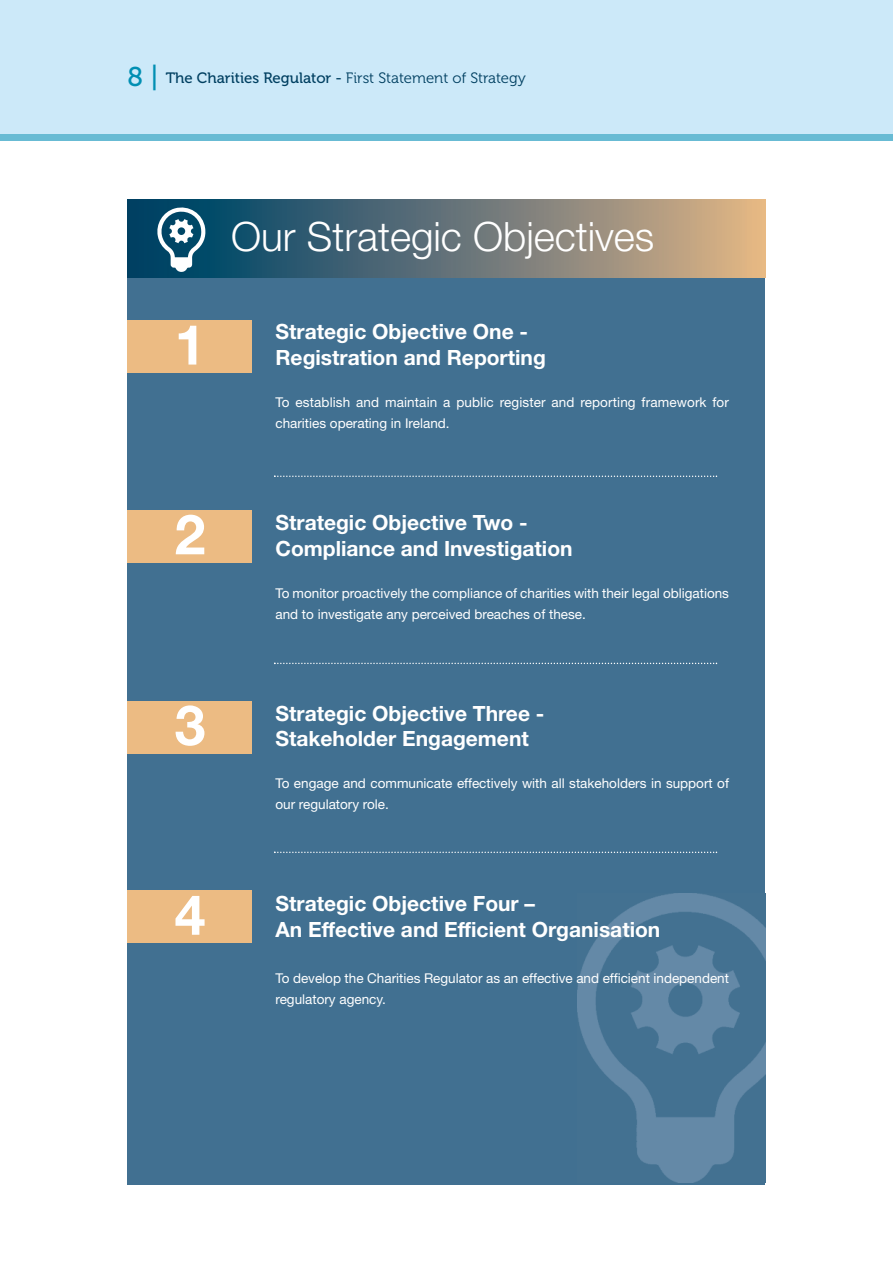
<style>
.page{position:relative;width:893px;height:1263px;background:#fff}
.page>*{position:absolute;margin:0;border:0;box-sizing:border-box;transform-origin:0 0}
.t1{font:700 55.5px "Helvetica Neue";color:#fff}
.t2{font:300 40.5px "Helvetica Neue";color:#fff}
.t3{font:700 21px/25.5px "Helvetica Neue";color:#fff}
.t4{font:15px "Museo 300";color:#003f61}
.t5{font:13.5px/21px "Helvetica Neue";color:#fff}
.s1{font-family:"Museo 500";font-size:27px;color:#008fb3}
.s2{font-family:"Museo 500"}
</style>
<div class="page">
<div style="left:0;top:0;width:893px;height:140px;background:#cce9f9"></div>
<div style="left:0;top:134px;width:893px;height:6px;background:#68bbd4"></div>
<div style="left:128px;top:200px;width:637px;height:78px;background:linear-gradient(to right,#003966,#deb188)"></div>
<div style="left:128px;top:278px;width:637px;height:907px;background:#417091"></div>
<img style="left:578px;top:894px;width:187px;height:289px">
<div style="left:128px;top:321px;width:124px;height:52px;background:#ecbb83"></div>
<svg style="left:157px;top:207px;width:48px;height:65px"></svg>
<div style="left:128px;top:510px;width:124px;height:53px;background:#ecbb83"></div>
<div style="left:128px;top:701px;width:124px;height:52px;background:#ecbb83"></div>
<div style="left:128px;top:891px;width:124px;height:52px;background:#ecbb83"></div>
<svg style="left:274px;top:475px;width:443px;height:2px"></svg>
<svg style="left:274px;top:663px;width:443px;height:1px"></svg>
<svg style="left:274px;top:851px;width:443px;height:2px"></svg>
<p class="t4" style="left:128px;top:72px;width:400px"><span class="s1">8 |</span> <span class="s2">The Charities Regulator -</span> First Statement of Strategy</p>
<h1 class="t1" style="left:175px;top:325px;width:32px">1</h1>
<h2 class="t2" style="left:231px;top:222px;width:425px">Our Strategic Objectives</h2>
<h3 class="t3" style="left:275px;top:321px;width:272px">Strategic Objective One -<br>Registration and Reporting</h3>
<p class="t5" style="left:275px;top:393px;width:455px">To establish and maintain a public register and reporting framework for charities operating in Ireland.</p>
<h1 class="t1" style="left:175px;top:515px;width:32px">2</h1>
<h3 class="t3" style="left:275px;top:512px;width:299px">Strategic Objective Two -<br>Compliance and Investigation</h3>
<p class="t5" style="left:275px;top:583px;width:455px">To monitor proactively the compliance of charities with their legal obligations and to investigate any perceived breaches of these.</p>
<h1 class="t1" style="left:175px;top:705px;width:32px">3</h1>
<h3 class="t3" style="left:275px;top:702px;width:270px">Strategic Objective Three -<br>Stakeholder Engagement</h3>
<p class="t5" style="left:275px;top:774px;width:455px">To engage and communicate effectively with all stakeholders in support of our regulatory role.</p>
<h1 class="t1" style="left:175px;top:895px;width:32px">4</h1>
<h3 class="t3" style="left:275px;top:893px;width:386px">Strategic Objective Four –<br>An Effective and Efficient Organisation</h3>
<p class="t5" style="left:275px;top:969px;width:455px">To develop the Charities Regulator as an effective and efficient independent regulatory agency.</p>
</div>
